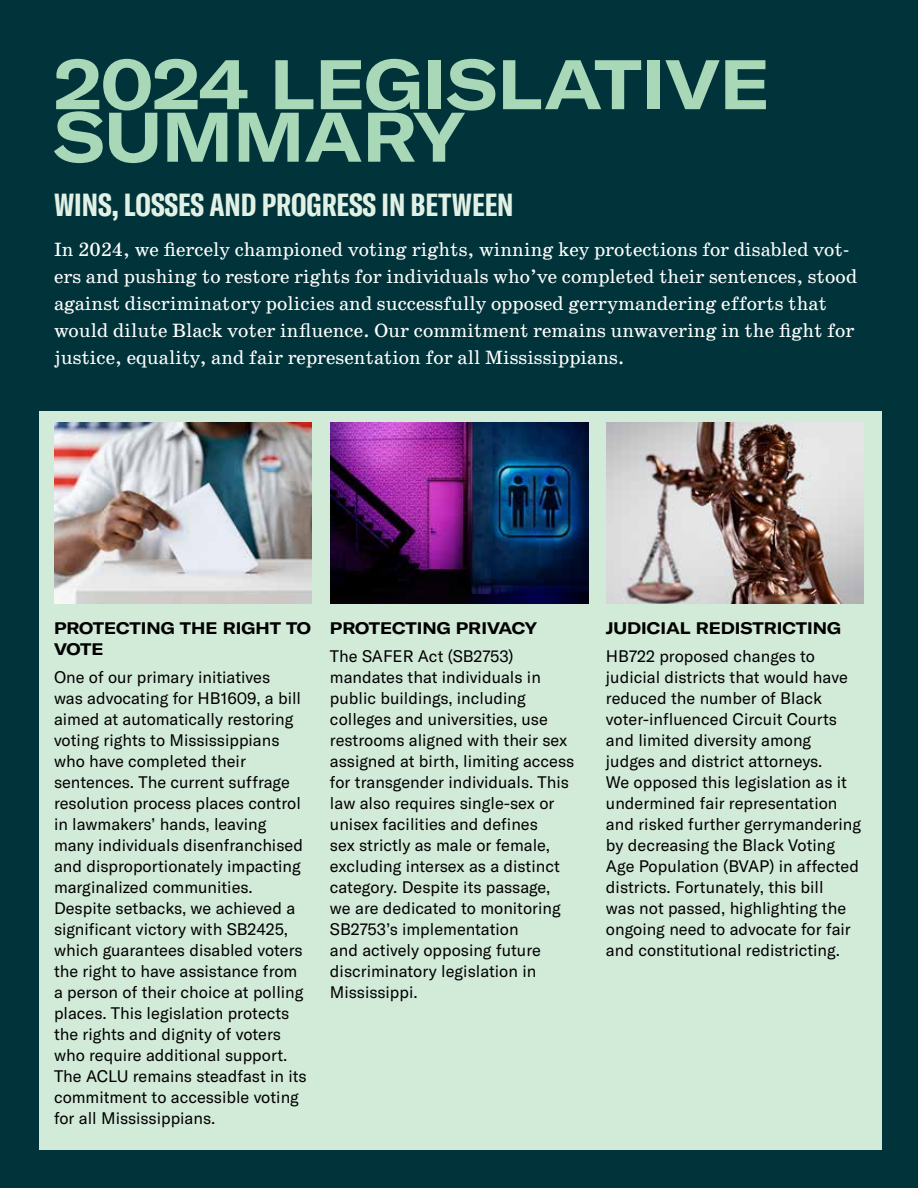
<style>
.page{position:relative;width:918px;height:1188px;background:#00343a}
.page>*{position:absolute;margin:0;border:0;box-sizing:border-box;transform-origin:0 0}
.t1{font:700 expanded 69px/52.5px "GT America";color:#a8d8b7}
.t2{font:700 extra-condensed 31.5px "GT America";color:#e2f1e6}
.t3{font:19.5px/27px "School";color:#fff}
.t4{font:16.5px/21px "GT America";color:#000}
.t5{font:700 expanded 16.5px/21px "GT America";color:#000}
</style>
<div class="page">
<div style="left:39px;top:411px;width:842px;height:739px;background:#d2ead8"></div>
<img style="left:54px;top:422px;width:258px;height:182px">
<img style="left:330px;top:422px;width:258px;height:182px">
<img style="left:606px;top:422px;width:258px;height:182px">
<h1 class="t1" style="left:54px;top:58px;width:717px">2024 LEGISLATIVE<br>SUMMARY</h1>
<h2 class="t2" style="left:54px;top:186px;width:461px">WINS, LOSSES AND PROGRESS IN BETWEEN</h2>
<p class="t3" style="left:54px;top:236px;width:805px">In 2024, we fiercely championed voting rights, winning key protections for disabled vot&shy;ers and pushing to restore rights for individuals who’ve completed their sentences, stood against discriminatory policies and successfully opposed gerrymandering efforts that would dilute Black voter influence. Our commitment remains unwavering in the fight for justice, equality, and fair representation for all Mississippians.</p>
<p class="t5" style="left:54px;top:618px;width:259px">PROTECTING THE RIGHT TO<br>VOTE</p>
<p class="t4" style="left:54px;top:667px;width:254px">One of our primary initiatives<br>was advocating for HB1609, a bill aimed at automatically restoring voting rights to Mississippians who have completed their sentences. The current suffrage resolution process places control in lawmakers’ hands, leaving many individuals disenfranchised and disproportionately impacting marginalized communities.<br>Despite setbacks, we achieved a significant victory with SB2425, which guarantees disabled voters the right to have assistance from a person of their choice at polling places. This legislation protects the rights and dignity of voters who require additional support.<br>The ACLU remains steadfast in its commitment to accessible voting for all Mississippians.</p>
<p class="t5" style="left:330px;top:618px;width:208px">PROTECTING PRIVACY</p>
<p class="t4" style="left:330px;top:646px;width:246px">The SAFER Act (SB2753) mandates that individuals in public buildings, including colleges and universities, use restrooms aligned with their sex assigned at birth, limiting access for transgender individuals. This law also requires single-sex or unisex facilities and defines<br>sex strictly as male or female, excluding intersex as a distinct category. Despite its passage, we are dedicated to monitoring<br>SB2753’s implementation<br>and actively opposing future discriminatory legislation in<br>Mississippi.</p>
<p class="t5" style="left:606px;top:618px;width:237px">JUDICIAL REDISTRICTING</p>
<p class="t4" style="left:606px;top:646px;width:257px">HB722 proposed changes to judicial districts that would have reduced the number of Black voter-influenced Circuit Courts and limited diversity among judges and district attorneys.<br>We opposed this legislation as it undermined fair representation and risked further gerrymandering by decreasing the Black Voting<br>Age Population (BVAP) in affected districts. Fortunately, this bill<br>was not passed, highlighting the ongoing need to advocate for fair and constitutional redistricting.</p>
</div>
